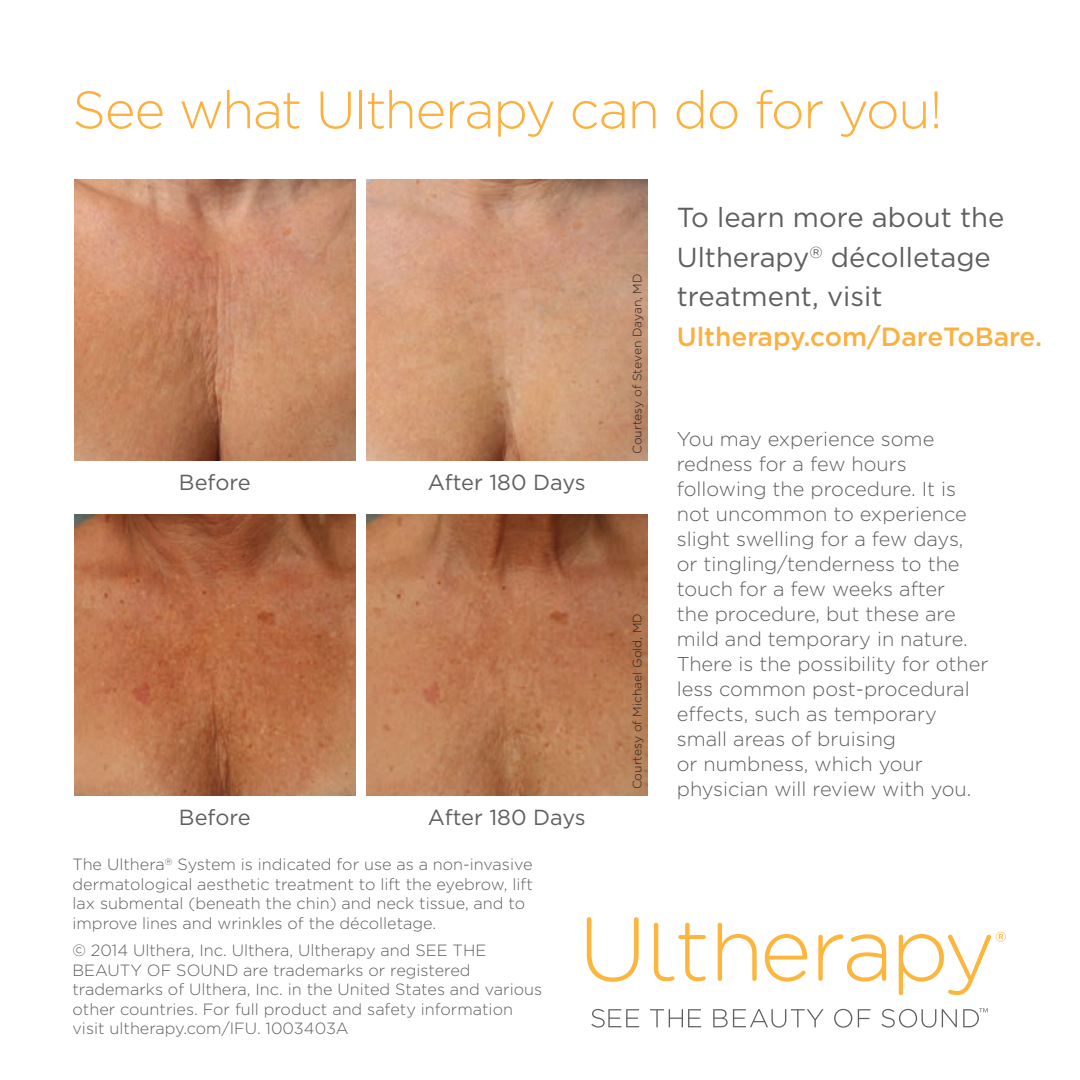
<style>
.page{position:relative;width:1080px;height:1080px;background:#fff}
.page>*{position:absolute;margin:0;border:0;box-sizing:border-box;transform-origin:0 0}
.t1{font:300 52.5px "Gotham";letter-spacing:-.025em;color:#fbb03f}
.t2{font:27.5px/39.5px "Gotham";color:#5f5f62}
.t3{font:500 26.25px "Gotham";color:#fbb03f}
.t4{font:21.75px "Gotham";color:#5f5f62}
.t5{font:300 20px/25px "Gotham";color:#5f5f62}
.t6{font:300 16.25px/19.5px "Gotham";color:#5f5f62}
.t7{font:300 12px "Gotham";color:#231f20}
</style>
<div class="page">
<svg style="left:591px;top:1009px;width:48px;height:19px"></svg>
<svg style="left:650px;top:1009px;width:51px;height:18px"></svg>
<svg style="left:713px;top:1009px;width:111px;height:19px"></svg>
<svg style="left:834px;top:1009px;width:18px;height:19px"></svg>
<svg style="left:858px;top:1009px;width:13px;height:18px"></svg>
<svg style="left:881px;top:1009px;width:55px;height:19px"></svg>
<svg style="left:942px;top:1009px;width:15px;height:18px"></svg>
<svg style="left:654px;top:923px;width:52px;height:58px"></svg>
<svg style="left:718px;top:923px;width:39px;height:58px"></svg>
<svg style="left:765px;top:934px;width:42px;height:48px"></svg>
<svg style="left:818px;top:934px;width:68px;height:48px"></svg>
<svg style="left:587px;top:917px;width:52px;height:65px"></svg>
<svg style="left:899px;top:932px;width:107px;height:63px"></svg>
<svg style="left:963px;top:1008px;width:25px;height:19px"></svg>
<img style="left:74px;top:179px;width:281px;height:282px">
<img style="left:74px;top:515px;width:281px;height:281px">
<img style="left:366px;top:179px;width:281px;height:282px">
<img style="left:366px;top:515px;width:281px;height:281px">
<h1 class="t1" style="left:72px;top:81px;width:872px">See what Ultherapy can do for you!</h1>
<h3 class="t4" style="left:179px;top:471px;width:73px">Before</h3>
<h3 class="t4" style="left:179px;top:806px;width:73px">Before</h3>
<h3 class="t4" style="left:428px;top:470px;width:159px">After 180 Days</h3>
<h3 class="t4" style="left:428px;top:805px;width:159px">After 180 Days</h3>
<p class="t6" style="left:72px;top:854px;width:462px">The Ulthera<sup>®</sup> System is indicated for use as a non-invasive dermatological aesthetic treatment to lift the eyebrow, lift lax submental (beneath the chin) and neck tissue, and to improve lines and wrinkles of the décolletage.</p>
<p class="t6" style="left:72px;top:940px;width:471px">© 2014 Ulthera, Inc. Ulthera, Ultherapy and SEE THE BEAUTY OF SOUND are trademarks or registered trademarks of Ulthera, Inc. in the United States and various other countries. For full product and safety information visit ultherapy.com/IFU. 1003403A</p>
<p class="t7" style="left:631px;top:454px;width:182px;rotate:-90deg">Courtesy of Steven Dayan, MD</p>
<p class="t7" style="left:631px;top:789px;width:178px;rotate:-90deg">Courtesy of Michael Gold, MD</p>
<h2 class="t2" style="left:677px;top:197px;width:329px">To learn more about the<br>Ultherapy<sup>®</sup> décolletage treatment, visit</h2>
<h3 class="t3" style="left:677px;top:322px;width:367px">Ultherapy.com/DareToBare.</h3>
<p class="t5" style="left:677px;top:426px;width:313px">You may experience some redness for a few hours following the procedure. It is not uncommon to experience slight swelling for a few days, or tingling/tenderness to the touch for a few weeks after<br>the procedure, but these are mild and temporary in nature.<br>There is the possibility for other less common post-procedural effects, such as temporary small areas of bruising<br>or numbness, which your physician will review with you.</p>
</div>
